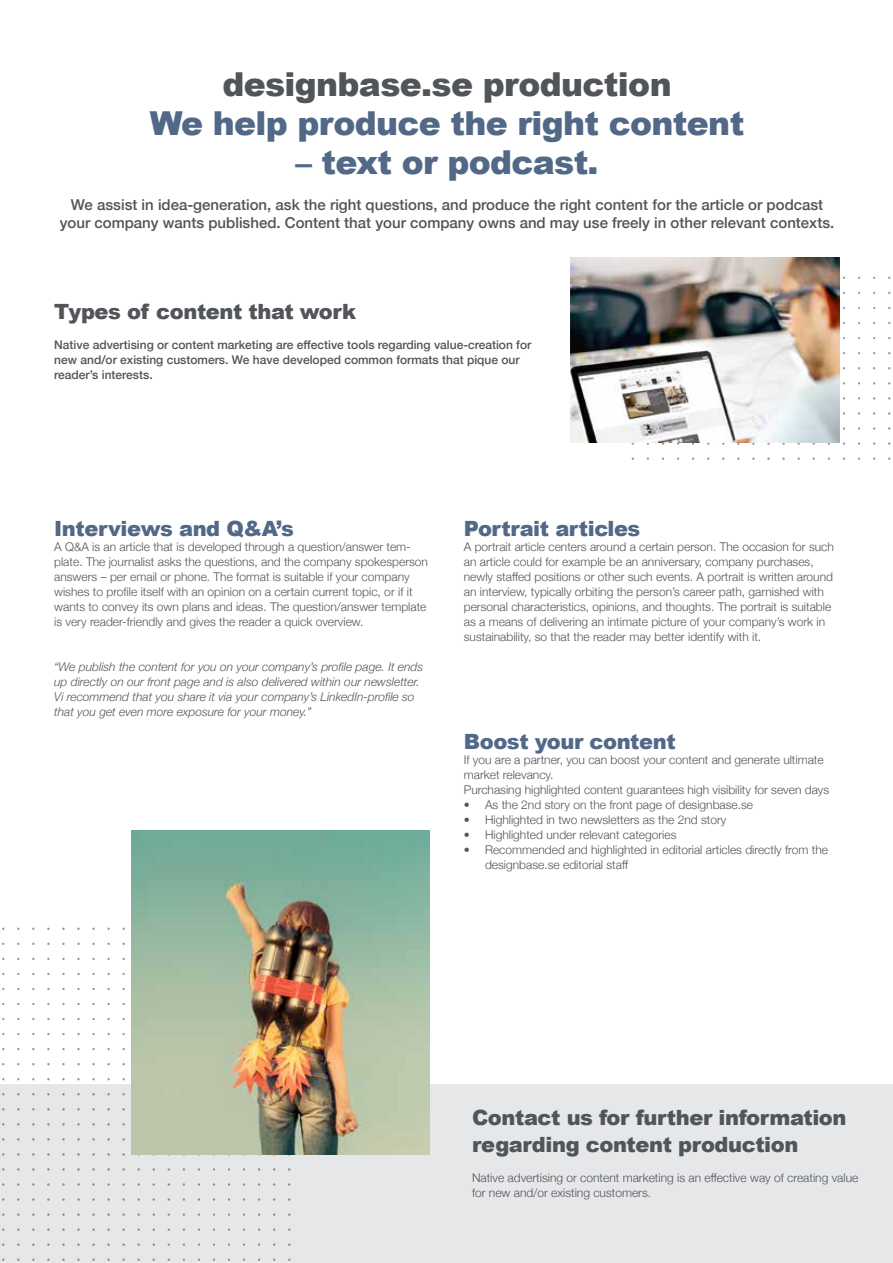
<style>
.page{position:relative;width:893px;height:1263px;background:#fff}
.page>*{position:absolute;margin:0;border:0;box-sizing:border-box;transform-origin:0 0}
.t1{font:900 33px "Arial";letter-spacing:-.02em;color:#526887}
.t2{font:900 33px "Arial";letter-spacing:-.02em;color:#515458}
.t3{font:900 21px/27px "Arial";letter-spacing:-.02em;color:#515458}
.t4{font:900 21px "Arial";letter-spacing:-.02em;color:#526887}
.t5{font:500 15px/18px "Helvetica Neue";color:#515458;text-align:center}
.t6{font:300 12px/15px "Helvetica Neue";color:#515458}
.t7{font:italic 300 12px/15px "Helvetica Neue";color:#515458}
.t8{font:500 12px/15px "Helvetica Neue";color:#515458}
</style>
<div class="page">
<div style="left:0;top:1084px;width:893px;height:179px;background:#e6e7e8"></div>
<img style="left:626px;top:267px;width:265px;height:193px">
<img style="left:571px;top:257px;width:268px;height:185px">
<img style="left:2px;top:918px;width:289px;height:343px">
<img style="left:132px;top:831px;width:297px;height:324px">
<h1 class="t2" style="left:222px;top:60px;width:451px">designbase.se production</h1>
<h1 class="t1" style="left:150px;top:99px;width:596px">We help produce the right content</h1>
<h1 class="t1" style="left:295px;top:138px;width:305px">– text or podcast.</h1>
<p class="t5" style="left:60px;top:194px;width:776px">We assist in idea-generation, ask the right questions, and produce the right content for the article or podcast your company wants published. Content that your company owns and may use freely in other relevant contexts.</p>
<h2 class="t3" style="left:54px;top:297px;width:303px">Types of content that work</h2>
<p class="t8" style="left:54px;top:336px;width:479px">Native advertising or content marketing are effective tools regarding value-creation for new and/or existing customers. We have developed common formats that pique our reader’s interests.</p>
<h2 class="t4" style="left:54px;top:513px;width:241px">Interviews and Q&amp;A’s</h2>
<p class="t6" style="left:54px;top:538px;width:375px">A Q&amp;A is an article that is developed through a question/answer tem&shy;plate. The journalist asks the questions, and the company spokesperson answers – per email or phone. The format is suitable if your company wishes to profile itself with an opinion on a certain current topic, or if it wants to convey its own plans and ideas. The question/answer template is very reader-friendly and gives the reader a quick overview.</p>
<p class="t7" style="left:54px;top:658px;width:370px">“We publish the content for you on your company’s profile page. It ends up directly on our front page and is also delivered within our newsletter.<br>Vi recommend that you share it via your company’s LinkedIn-profile so that you get even more exposure for your money.”</p>
<h2 class="t4" style="left:464px;top:513px;width:178px">Portrait articles</h2>
<p class="t6" style="left:464px;top:538px;width:372px">A portrait article centers around a certain person. The occasion for such an article could for example be an anniversary, company purchases, newly staffed positions or other such events. A portrait is written around an interview, typically orbiting the person’s career path, garnished with personal characteristics, opinions, and thoughts. The portrait is suitable as a means of delivering an intimate picture of your company’s work in sustainability, so that the reader may better identify with it.</p>
<h2 class="t4" style="left:464px;top:726px;width:213px">Boost your content</h2>
<p class="t6" style="left:464px;top:751px;width:367px">If you are a partner, you can boost your content and generate ultimate market relevancy.<br>Purchasing highlighted content guarantees high visibility for seven days</p>
<p class="t6" style="left:464px;top:796px;width:291px">• As the 2nd story on the front page of designbase.se</p>
<p class="t6" style="left:464px;top:811px;width:264px">• Highlighted in two newsletters as the 2nd story</p>
<p class="t6" style="left:464px;top:826px;width:214px">• Highlighted under relevant categories</p>
<p class="t6" style="left:485px;top:841px;width:344px;text-indent:-21px">• Recommended and highlighted in editorial articles directly from the designbase.se editorial staff</p>
<h2 class="t3" style="left:472px;top:1104px;width:376px">Contact us for further information regarding content production</h2>
<p class="t6" style="left:472px;top:1170px;width:388px">Native advertising or content marketing is an effective way of creating value for new and/or existing customers.</p>
</div>
